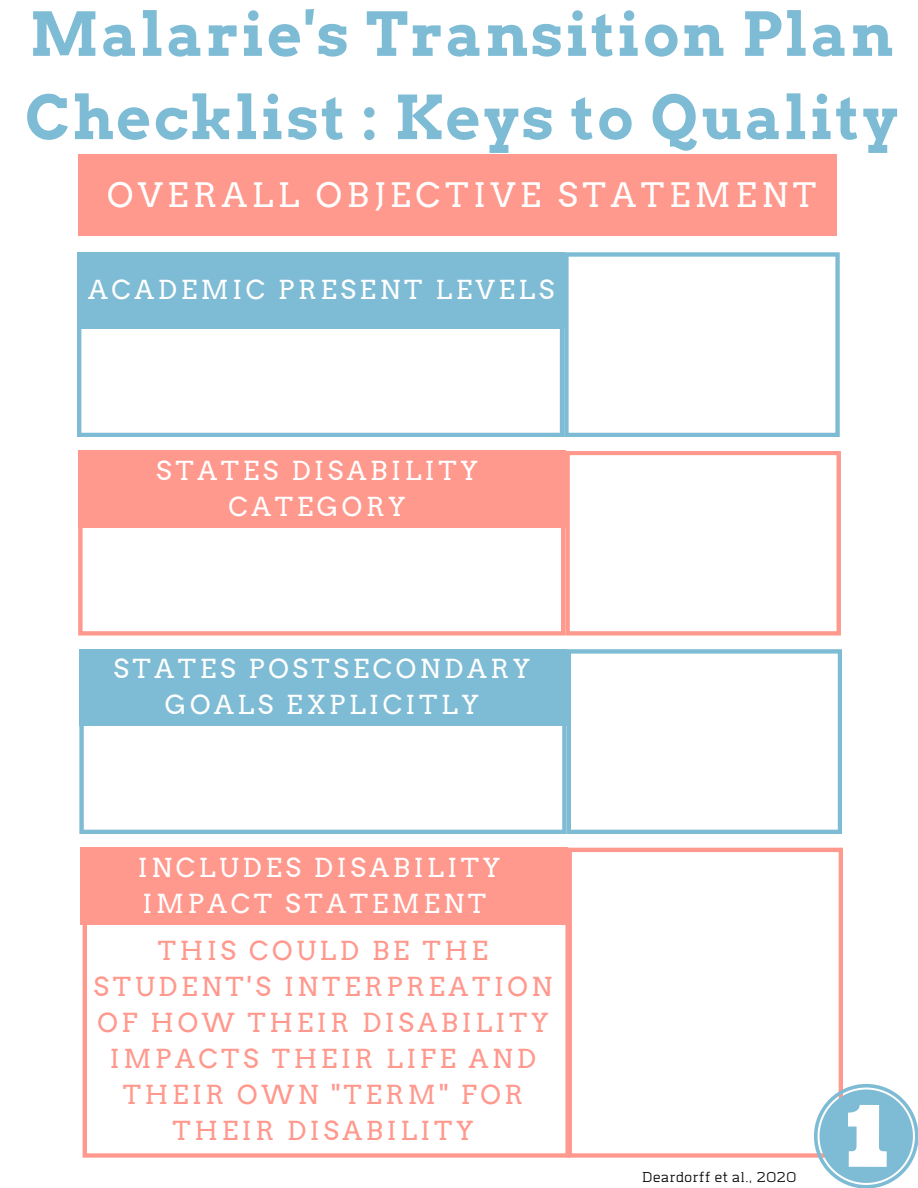
<style>
.page{position:relative;width:918px;height:1188px;background:#fff}
.page>*{position:absolute;margin:0;border:0;box-sizing:border-box;transform-origin:0 0}
.t1{font:700 60.15px/83.2px "Arvo";letter-spacing:.04em;color:#7ebbd4}
.t2{font:33.6px "Arvo";letter-spacing:.14em;color:#fff}
.t3{font:26.1px/36px "Arvo";letter-spacing:.14em;color:#fff;text-align:center}
.t4{font:26.1px/36px "Arvo";letter-spacing:.14em;color:#ff988d;text-align:center}
.t5{font:300 18px "Abula";color:#000}
</style>
<div class="page">
<svg style="left:77px;top:329px;width:487px;height:108px"></svg>
<svg style="left:564px;top:252px;width:276px;height:185px"></svg>
<div style="left:77px;top:252px;width:487px;height:77px;background:#7ebbd4"></div>
<div style="left:78px;top:177px;width:758px;height:58px;background:#ff988d"></div>
<div style="left:78px;top:154px;width:758px;height:59px;background:#ff988d"></div>
<svg style="left:78px;top:527px;width:487px;height:109px"></svg>
<svg style="left:565px;top:451px;width:276px;height:185px"></svg>
<div style="left:78px;top:451px;width:487px;height:76px;background:#ff988d"></div>
<svg style="left:79px;top:687px;width:488px;height:147px"></svg>
<svg style="left:567px;top:649px;width:275px;height:185px"></svg>
<div style="left:79px;top:649px;width:487px;height:77px;background:#7ebbd4"></div>
<svg style="left:83px;top:924px;width:484px;height:234px"></svg>
<svg style="left:567px;top:848px;width:276px;height:310px"></svg>
<svg style="left:814px;top:1084px;width:104px;height:104px"></svg>
<div style="left:80px;top:848px;width:487px;height:76px;background:#ff988d"></div>
<h1 class="t1" style="left:25px;top:-7px;width:875px">Malarie's Transition Plan<br>Checklist : Keys to Quality</h1>
<p class="t2" style="left:107px;top:175px;width:711px">OVERALL OBJECTIVE STATEMENT</p>
<p class="t3" style="left:88px;top:272px;width:468px">ACADEMIC PRESENT LEVELS</p>
<p class="t3" style="left:156px;top:452px;width:323px">STATES DISABILITY<br>CATEGORY</p>
<p class="t3" style="left:113px;top:651px;width:418px">STATES POSTSECONDARY<br>GOALS EXPLICITLY</p>
<p class="t3" style="left:138px;top:849px;width:364px;text-align:left">INCLUDES DISABILITY<br>IMPACT STATEMENT</p>
<p class="t4" style="left:94px;top:933px;width:460px">THIS COULD BE THE<br>STUDENT'S INTERPREATION<br>OF HOW THEIR DISABILITY<br>IMPACTS THEIR LIFE AND<br>THEIR OWN "TERM" FOR<br>THEIR DISABILITY</p>
<p class="t5" style="left:642px;top:1168px;width:156px">Deardorff et al., 2020</p>
</div>
